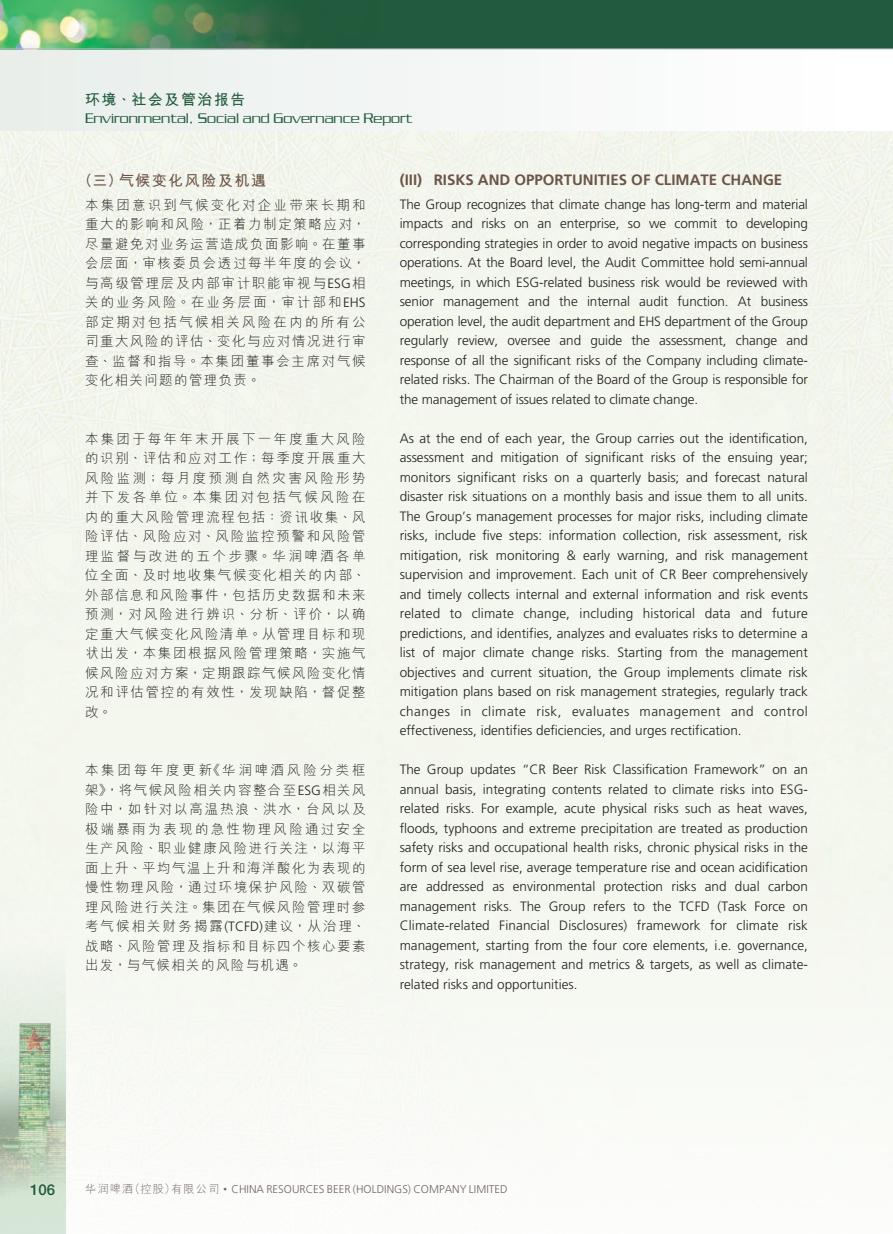
<style>
.page{position:relative;width:893px;height:1234px;background:#fff}
.page>*{position:absolute;margin:0;border:0;box-sizing:border-box;transform-origin:0 0}
.t1{font:700 15px "Frutiger LT Std";color:#6c5547}
.t2{font:300 15px "Serpentine Std";color:#215a3c}
.t3{font:700 15px "M Hei HKS";letter-spacing:.1em;color:#6c5547}
.t4{font:700 15px "M Hei HKS";letter-spacing:.1em;color:#215a3c}
.t5{font:500 15px "Helvetica Neue LT Std";color:#215a3c}
.t6{font:300 13.5px/19.5px "Frutiger LT Std";color:#231f20;text-align:justify}
.t7{font:300 13.5px/19.5px "M Hei HKS";letter-spacing:.11em;color:#231f20;text-align:justify}
.t8{font:300 11.25px "Frutiger LT Std";color:#726561}
.s1{font-family:"Frutiger LT Std"}
.s2{font-family:"M Hei HKS"}
.s3{font-family:"M Hei HKS";font-size:7.5px}
</style>
<div class="page">
<div style="left:0;top:49px;width:893px;height:83px;background:#f4f7f5"></div>
<hr style="left:892px;top:49px;width:1px;height:83px;background:#215a3c">
<img style="left:0;top:132px;width:893px;height:1078px">
<div style="left:0;top:831px;width:66px;height:402px;background:#f3f7ed"></div>
<div style="left:0;top:0;width:893px;height:49px;background:#215a3c"></div>
<img style="left:0;top:0;width:378px;height:49px">
<hr style="left:0;top:49px;width:893px;height:1px;background:#bcbdc0">
<img style="left:0;top:984px;width:66px;height:243px">
<p class="t4" style="left:85px;top:88px;width:162px">環境、社會及管治報告</p>
<p class="t2" style="left:85px;top:110px;width:329px">Environmental, Social and Governance Report</p>
<p class="t3" style="left:78px;top:169px;width:190px">（三）氣候變化風險及機遇</p>
<p class="t7" style="left:85px;top:194px;width:282px">本集團意識到氣候變化對企業帶來長期和重大的影響和風險，正着力制定策略應對，盡量避免對業務運營造成負面影響。在董事會層面，審核委員會透過每半年度的會議，與高級管理層及內部審計職能審視與<span class="s1">ESG</span>相關的業務風險。在業務層面，審計部和<span class="s1">EHS</span>部定期對包括氣候相關風險在內的所有公司重大風險的評估、變化與應對情況進行審查、監督和指導。本集團董事會主席對氣候變化相關問題的管理負責。</p>
<p class="t7" style="left:85px;top:428px;width:282px">本集團於每年年末開展下一年度重大風險的識別、評估和應對工作；每季度開展重大風險監測；每月度預測自然災害風險形勢並下發各單位。本集團對包括氣候風險在內的重大風險管理流程包括：資訊收集、風險評估、風險應對、風險監控預警和風險管理監督與改進的五個步驟。華潤啤酒各單位全面、及時地收集氣候變化相關的內部、外部信息和風險事件，包括歷史數據和未來預測，對風險進行辨識、分析、評價，以確定重大氣候變化風險清單。從管理目標和現狀出發，本集團根據風險管理策略，實施氣候風險應對方案，定期跟蹤氣候風險變化情況和評估管控的有效性，發現缺陷，督促整改。</p>
<p class="t7" style="left:85px;top:759px;width:282px">本集團每年度更新《華潤啤酒風險分類框架》，將氣候風險相關內容整合至<span class="s1">ESG</span>相關風險中，如針對以高溫熱浪、洪水，颱風以及極端暴雨為表現的急性物理風險通過安全生產風險、職業健康風險進行關注，以海平面上升、平均氣溫上升和海洋酸化為表現的慢性物理風險，通過環境保護風險、雙碳管理風險進行關注。集團在氣候風險管理時參考氣候相關財務揭露<span class="s1">(TCFD)</span>建議，從治理、戰略、風險管理及指標和目標四個核心要素出發，與氣候相關的風險與機遇。</p>
<p class="t1" style="left:400px;top:171px;width:384px">(III) RISKS AND OPPORTUNITIES OF CLIMATE CHANGE</p>
<p class="t6" style="left:400px;top:194px;width:410px">The Group recognizes that climate change has long-term and material impacts and risks on an enterprise, so we commit to developing corresponding strategies in order to avoid negative impacts on business operations. At the Board level, the Audit Committee hold semi-annual meetings, in which ESG-related business risk would be reviewed with senior management and the internal audit function. At business operation level, the audit department and EHS department of the Group regularly review, oversee and guide the assessment, change and response of all the significant risks of the Company including climate&shy;related risks. The Chairman of the Board of the Group is responsible for the management of issues related to climate change.</p>
<p class="t6" style="left:400px;top:428px;width:410px">As at the end of each year, the Group carries out the identification, assessment and mitigation of significant risks of the ensuing year; monitors significant risks on a quarterly basis; and forecast natural disaster risk situations on a monthly basis and issue them to all units.<br>The Group’s management processes for major risks, including climate risks, include five steps: information collection, risk assessment, risk mitigation, risk monitoring &amp; early warning, and risk management supervision and improvement. Each unit of CR Beer comprehensively and timely collects internal and external information and risk events related to climate change, including historical data and future predictions, and identifies, analyzes and evaluates risks to determine a list of major climate change risks. Starting from the management objectives and current situation, the Group implements climate risk mitigation plans based on risk management strategies, regularly track changes in climate risk, evaluates management and control effectiveness, identifies deficiencies, and urges rectification.</p>
<p class="t6" style="left:400px;top:760px;width:410px">The Group updates “CR Beer Risk Classification Framework” on an annual basis, integrating contents related to climate risks into ESG&shy;related risks. For example, acute physical risks such as heat waves, floods, typhoons and extreme precipitation are treated as production safety risks and occupational health risks, chronic physical risks in the form of sea level rise, average temperature rise and ocean acidification are addressed as environmental protection risks and dual carbon management risks. The Group refers to the TCFD (Task Force on Climate-related Financial Disclosures) framework for climate risk management, starting from the four core elements, i.e. governance, strategy, risk management and metrics &amp; targets, as well as climate&shy;related risks and opportunities.</p>
<p class="t5" style="left:30px;top:1180px;width:27px">106</p>
<p class="t8" style="left:85px;top:1182px;width:424px"><span class="s2">華潤啤酒（控股）有限公司</span> <span class="s3">•</span> CHINA RESOURCES BEER (HOLDINGS) COMPANY LIMITED</p>
</div>
